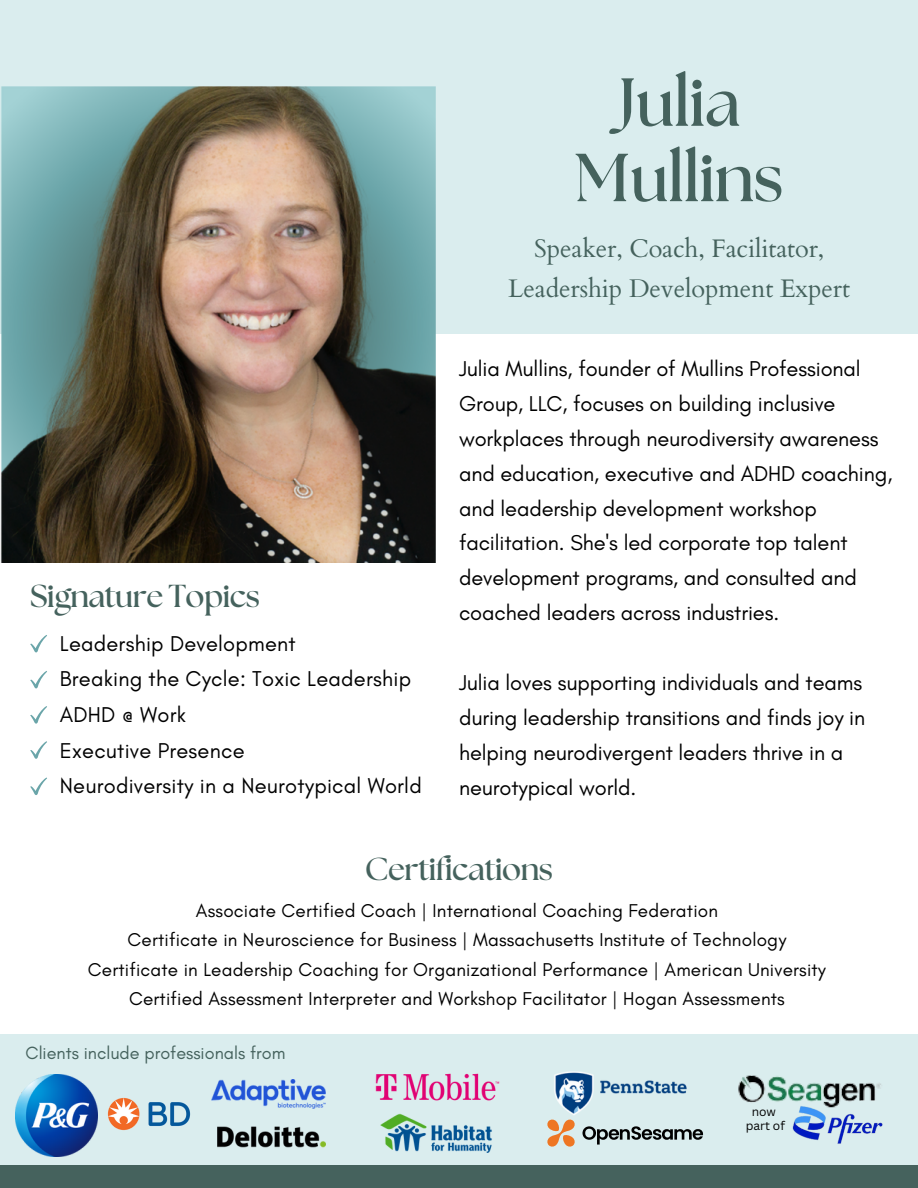
<style>
.page{position:relative;width:918px;height:1188px;background:#fff}
.page>*{position:absolute;margin:0;border:0;box-sizing:border-box;transform-origin:0 0}
.t1{font:700 67.8px "The Seasons";letter-spacing:-.015em;color:#45625d}
.t2{font:700 31.8px "The Seasons";letter-spacing:-.02em;color:#45625d}
.t3{font:25.35px/40.2px "Cardo";letter-spacing:-.005em;color:#45625d;text-align:center}
.t4{font:21.9px/35px "Glacial Indifference";letter-spacing:-.005em;color:#000}
.t5{font:18.9px "Glacial Indifference";letter-spacing:.01em;color:#000}
.t6{font:18px "Glacial Indifference";color:#45625d}
.t7{font:12px "Canva Sans";color:#000}
</style>
<div class="page">
<div style="left:0;top:0;width:918px;height:334px;background:#daedee"></div>
<div style="left:0;top:1034px;width:918px;height:154px;background:#daedee"></div>
<svg style="left:30px;top:635px;width:17px;height:17px"></svg>
<svg style="left:30px;top:706px;width:17px;height:18px"></svg>
<svg style="left:30px;top:741px;width:17px;height:18px"></svg>
<img style="left:0;top:86px;width:435px;height:476px">
<div style="left:0;top:1165px;width:918px;height:23px;background:#45625d"></div>
<img style="left:375px;top:1073px;width:125px;height:28px">
<img style="left:107px;top:1098px;width:84px;height:32px">
<img style="left:738px;top:1075px;width:143px;height:28px">
<img style="left:792px;top:1099px;width:91px;height:45px">
<img style="left:218px;top:1126px;width:108px;height:22px">
<img style="left:212px;top:1079px;width:114px;height:30px">
<img style="left:381px;top:1113px;width:111px;height:40px">
<img style="left:554px;top:1071px;width:133px;height:62px">
<svg style="left:547px;top:1119px;width:28px;height:28px"></svg>
<svg style="left:583px;top:1126px;width:120px;height:19px"></svg>
<img style="left:16px;top:1074px;width:82px;height:83px">
<svg style="left:30px;top:671px;width:17px;height:17px"></svg>
<svg style="left:30px;top:777px;width:17px;height:18px"></svg>
<p class="t1" style="left:618px;top:72px;width:124px">Julia</p>
<p class="t1" style="left:575px;top:147px;width:211px">Mullins</p>
<p class="t2" style="left:30px;top:582px;width:232px">Signature Topics</p>
<p class="t4" style="left:60px;top:625px;width:237px">Leadership Development</p>
<p class="t4" style="left:60px;top:661px;width:353px">Breaking the Cycle: Toxic Leadership</p>
<p class="t4" style="left:60px;top:697px;width:128px">ADHD @ Work</p>
<p class="t4" style="left:60px;top:732px;width:186px">Executive Presence</p>
<p class="t4" style="left:60px;top:768px;width:363px">Neurodiversity in a Neurotypical World</p>
<p class="t3" style="left:508px;top:229px;width:343px">Speaker, Coach, Facilitator,<br>Leadership Development Expert</p>
<p class="t4" style="left:459px;top:351px;width:435px">Julia Mullins, founder of Mullins Professional Group, LLC, focuses on building inclusive workplaces through neurodiversity awareness and education, executive and ADHD coaching, and leadership development workshop facilitation. She's led corporate top talent development programs, and consulted and coached leaders across industries.</p>
<p class="t4" style="left:459px;top:665px;width:408px">Julia loves supporting individuals and teams during leadership transitions and finds joy in helping neurodivergent leaders thrive in a neurotypical world.</p>
<p class="t2" style="left:365px;top:854px;width:190px">Certifications</p>
<p class="t5" style="left:196px;top:899px;width:524px">Associate Certified Coach | International Coaching Federation</p>
<p class="t5" style="left:128px;top:929px;width:660px">Certificate in Neuroscience for Business | Massachusetts Institute of Technology</p>
<p class="t5" style="left:88px;top:958px;width:740px">Certificate in Leadership Coaching for Organizational Performance | American University</p>
<p class="t5" style="left:129px;top:987px;width:657px">Certified Assessment Interpreter and Workshop Facilitator | Hogan Assessments</p>
<p class="t6" style="left:26px;top:1042px;width:261px">Clients include professionals from</p>
<p class="t7" style="left:752px;top:1103px;width:26px">now</p>
<p class="t7" style="left:746px;top:1117px;width:41px">part of</p>
</div>
